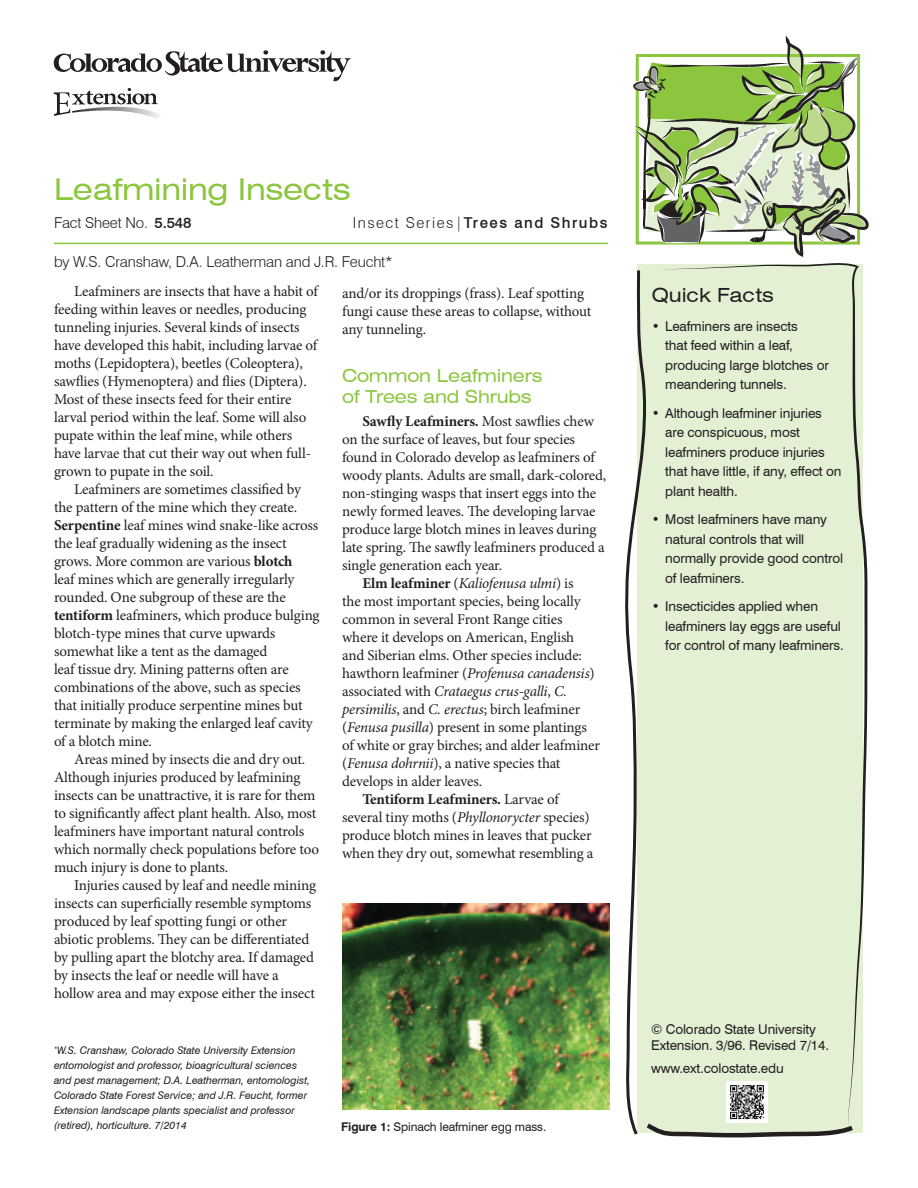
<style>
.page{position:relative;width:918px;height:1188px;background:#fff}
.page>*{position:absolute;margin:0;border:0;box-sizing:border-box;transform-origin:0 0}
.t1{font:expanded 30px "Swiss 721 BT";letter-spacing:-.01em;color:#8bc63e}
.QF_subhead{font:expanded 19.5px "Swiss 721 BT";color:#231f20}
.subhead_1{font:expanded 18px/21px "Swiss 721 BT";letter-spacing:-.01em;color:#8bc63e}
.body{font:15px/18px "Minion Pro";letter-spacing:-.01em;color:#231f20}
.author{font:300 15px "Swiss 721 BT";letter-spacing:-.01em;color:#231f20}
.t2{font:500 15px "Swiss 721 BT";letter-spacing:.1em;color:#231f20}
.copyright{font:13.5px/19.5px "Swiss 721 BT";letter-spacing:-.01em;color:#231f20}
.Web_address{font:13.5px "Swiss 721 BT";letter-spacing:-.01em;color:#231f20}
.figure_caption{font:12px "Swiss 721 BT";letter-spacing:-.01em;color:#231f20}
.author_info{font:italic 10.5px/15px "Swiss 721 BT";color:#231f20}
.s1{font-weight:500}
.s2{font-weight:300}
.s3{font-weight:700}
.s4{font-style:italic}
</style>
<div class="page">
<svg style="left:54px;top:88px;width:105px;height:31px"></svg>
<svg style="left:54px;top:50px;width:297px;height:31px"></svg>
<svg style="left:658px;top:263px;width:210px;height:869px;fill:#e4f0d4"></svg>
<svg style="left:625px;top:267px;width:233px;height:871px;background:#e1ecd2"></svg>
<svg style="left:633px;top:35px;width:236px;height:222px"></svg>
<hr style="left:54px;top:243px;width:554px;height:1px;background:#8bc63e">
<img style="left:727px;top:1082px;width:40px;height:41px">
<img style="left:342px;top:904px;width:267px;height:206px">
<p class="t1" style="left:54px;top:171px;width:298px">Leafmining Insects</p>
<p class="author" style="left:54px;top:214px;width:139px">Fact Sheet No. <span class="s1">5.548</span></p>
<p class="t2" style="left:353px;top:214px;width:256px"><span class="s2">Insect Series|</span>Trees and Shrubs</p>
<p class="author" style="left:54px;top:253px;width:340px">by W.S. Cranshaw, D.A. Leatherman and J.R. Feucht*</p>
<p class="body" style="left:54px;top:282px;width:265px;text-indent:20px">Leafminers are insects that have a habit of feeding within leaves or needles, producing tunneling injuries. Several kinds of insects have developed this habit, including larvae of moths (Lepidoptera), beetles (Coleoptera), sawflies (Hymenoptera) and flies (Diptera).<br>Most of these insects feed for their entire larval period within the leaf. Some will also pupate within the leaf mine, while others have larvae that cut their way out when full&shy;grown to pupate in the soil.</p>
<p class="body" style="left:54px;top:480px;width:267px;text-indent:20px">Leafminers are sometimes classified by the pattern of the mine which they create.<br><span class="s3">Serpentine</span> leaf mines wind snake-like across the leaf gradually widening as the insect grows. More common are various <span class="s3">blotch<br></span>leaf mines which are generally irregularly rounded. One subgroup of these are the <span class="s3">tentiform</span> leafminers, which produce bulging blotch-type mines that curve upwards somewhat like a tent as the damaged<br>leaf tissue dry. Mining patterns often are combinations of the above, such as species that initially produce serpentine mines but terminate by making the enlarged leaf cavity of a blotch mine.</p>
<p class="body" style="left:54px;top:750px;width:267px;text-indent:20px">Areas mined by insects die and dry out.<br>Although injuries produced by leafmining insects can be unattractive, it is rare for them to significantly affect plant health. Also, most leafminers have important natural controls which normally check populations before too much injury is done to plants.</p>
<p class="body" style="left:54px;top:876px;width:264px;text-indent:20px">Injuries caused by leaf and needle mining insects can superficially resemble symptoms produced by leaf spotting fungi or other abiotic problems. They can be differentiated by pulling apart the blotchy area. If damaged by insects the leaf or needle will have a hollow area and may expose either the insect</p>
<p class="author_info" style="left:54px;top:1043px;width:258px"><sup>*</sup>W.S. Cranshaw, Colorado State University Extension entomologist and professor, bioagricultural sciences and pest management; D.A. Leatherman, entomologist, Colorado State Forest Service; and J.R. Feucht, former Extension landscape plants specialist and professor (retired), horticulture. 7/2014</p>
<p class="body" style="left:342px;top:284px;width:251px">and/or its droppings (frass). Leaf spotting fungi cause these areas to collapse, without any tunneling.</p>
<p class="subhead_1" style="left:342px;top:365px;width:202px">Common Leafminers of Trees and Shrubs</p>
<p class="body" style="left:342px;top:412px;width:266px;text-indent:20px"><span class="s3">Sawfly Leafminers.</span> Most sawflies chew on the surface of leaves, but four species found in Colorado develop as leafminers of woody plants. Adults are small, dark-colored, non-stinging wasps that insert eggs into the newly formed leaves. The developing larvae produce large blotch mines in leaves during late spring. The sawfly leafminers produced a single generation each year.</p>
<p class="body" style="left:342px;top:574px;width:259px;text-indent:20px"><span class="s3">Elm leafminer</span> (<span class="s4">Kaliofenusa ulmi</span>) is<br>the most important species, being locally common in several Front Range cities where it develops on American, English and Siberian elms. Other species include: hawthorn leafminer (<span class="s4">Profenusa canadensis</span>) associated with <span class="s4">Crataegus crus-galli</span>, <span class="s4">C. persimilis</span>, and <span class="s4">C. erectus</span>; birch leafminer (<span class="s4">Fenusa pusilla</span>) present in some plantings of white or gray birches; and alder leafminer (<span class="s4">Fenusa dohrnii</span>), a native species that develops in alder leaves.</p>
<p class="body" style="left:342px;top:790px;width:253px;text-indent:20px"><span class="s3">Tentiform Leafminers.</span> Larvae of several tiny moths (<span class="s4">Phyllonorycter</span> species) produce blotch mines in leaves that pucker when they dry out, somewhat resembling a</p>
<p class="figure_caption" style="left:341px;top:1119px;width:207px"><span class="s3">Figure 1:</span> Spinach leafminer egg mass.</p>
<p class="QF_subhead" style="left:652px;top:283px;width:124px">Quick Facts</p>
<p class="copyright" style="left:665px;top:316px;width:165px;text-indent:-14px">• Leafminers are insects<br>that feed within a leaf, producing large blotches or meandering tunnels.</p>
<p class="copyright" style="left:665px;top:403px;width:178px;text-indent:-14px">• Although leafminer injuries are conspicuous, most leafminers produce injuries that have little, if any, effect on plant health.</p>
<p class="copyright" style="left:665px;top:509px;width:179px;text-indent:-14px">• Most leafminers have many natural controls that will normally provide good control of leafminers.</p>
<p class="copyright" style="left:665px;top:596px;width:180px;text-indent:-14px">• Insecticides applied when leafminers lay eggs are useful for control of many leafminers.</p>
<p class="copyright" style="left:651px;top:1020px;width:179px;line-height:16.5px">© Colorado State University<br>Extension. 3/96. Revised 7/14.</p>
<p class="Web_address" style="left:651px;top:1060px;width:134px">www.ext.colostate.edu</p>
</div>
